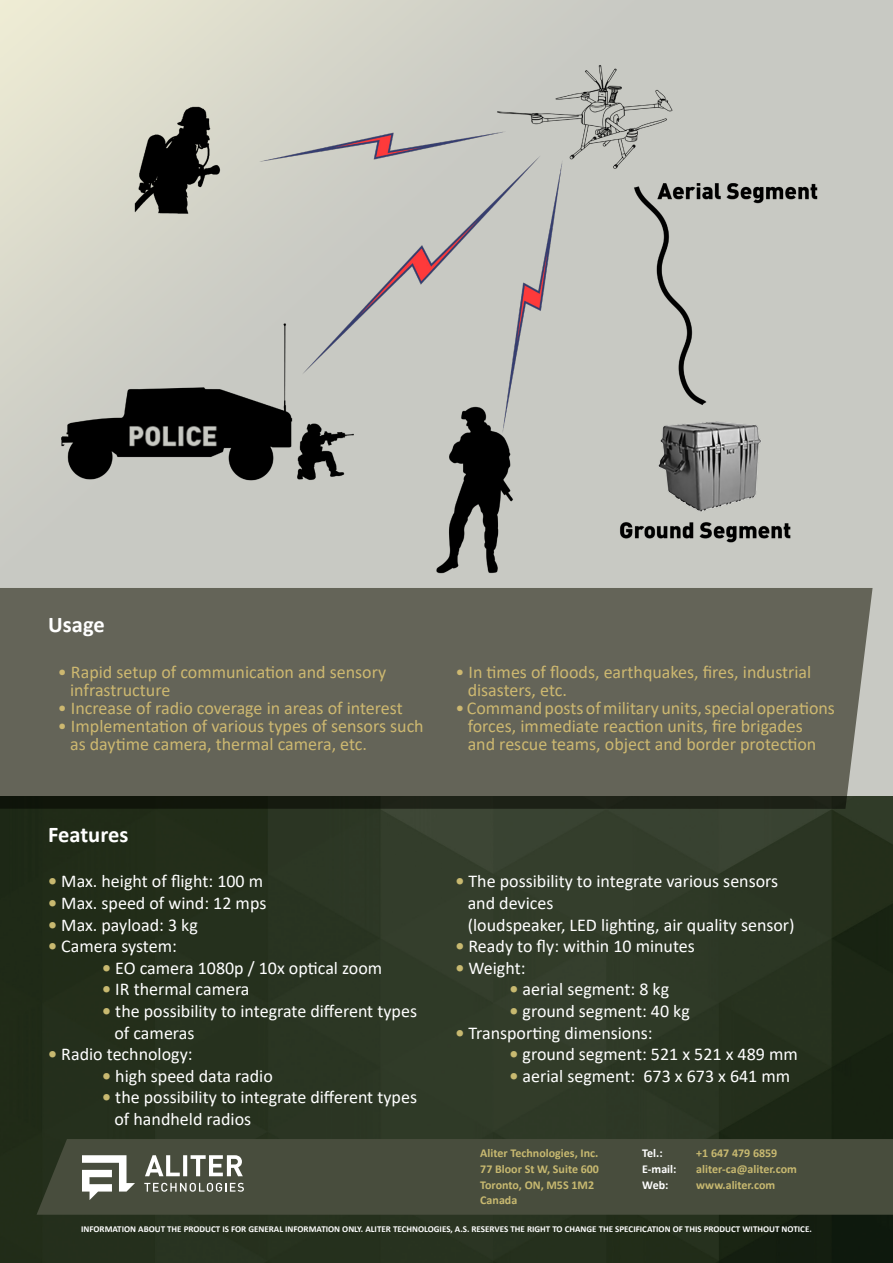
<style>
.page{position:relative;width:893px;height:1263px;background:#fff}
.page>*{position:absolute;margin:0;border:0;box-sizing:border-box;transform-origin:0 0}
.t1{font:700 22.5px "Calibri";color:#fff}
.t2{font:18px/21.6px "Calibri";color:#fff}
.t3{font:18px "Calibri";color:#cdb870}
.t4{font:700 12px "Calibri";color:#c8b970}
.t5{font:700 12px "Calibri";color:#fff}
.t6{font:700 9px "Calibri";color:#fff}
.s1{font-weight:700;color:#c8b970}
</style>
<div class="page">
<img style="left:0;top:796px;width:893px;height:467px">
<div style="left:37px;top:1139px;width:856px;height:76px;background:#484d3d"></div>
<svg style="left:145px;top:1155px;width:98px;height:21px"></svg>
<svg style="left:82px;top:1155px;width:53px;height:45px"></svg>
<svg style="left:144px;top:1183px;width:100px;height:9px"></svg>
<img style="left:54px;top:63px;width:785px;height:520px">
<svg style="left:0;top:588px;width:873px;height:221px;fill:#646458"></svg>
<p class="t1" style="left:48px;top:608px;width:58px">Usage</p>
<p class="t3" style="left:58px;top:659px;width:330px">• Rapid setup of communication and sensory</p>
<p class="t3" style="left:70px;top:677px;width:102px">infrastructure</p>
<p class="t3" style="left:58px;top:695px;width:346px">• Increase of radio coverage in areas of interest</p>
<p class="t3" style="left:58px;top:713px;width:367px">• Implementation of various types of sensors such</p>
<p class="t3" style="left:70px;top:731px;width:298px">as daytime camera, thermal camera, etc.</p>
<p class="t1" style="left:48px;top:819px;width:82px">Features</p>
<p class="t2" style="left:48px;top:870px;width:216px"><span class="s1">•</span> Max. height of flight: 100 m</p>
<p class="t2" style="left:48px;top:892px;width:220px"><span class="s1">•</span> Max. speed of wind: 12 mps</p>
<p class="t2" style="left:48px;top:913px;width:151px"><span class="s1">•</span> Max. payload: 3 kg</p>
<p class="t2" style="left:48px;top:935px;width:130px"><span class="s1">•</span> Camera system:</p>
<p class="t2" style="left:102px;top:956px;width:281px"><span class="s1">•</span> EO camera 1080p / 10x optical zoom</p>
<p class="t2" style="left:102px;top:978px;width:149px"><span class="s1">•</span> IR thermal camera</p>
<p class="t2" style="left:114px;top:1000px;width:304px;text-indent:-12px"><span class="s1">•</span> the possibility to integrate different types of cameras</p>
<p class="t2" style="left:48px;top:1043px;width:146px"><span class="s1">•</span> Radio technology:</p>
<p class="t2" style="left:102px;top:1064px;width:172px"><span class="s1">•</span> high speed data radio</p>
<p class="t2" style="left:114px;top:1086px;width:304px;text-indent:-12px"><span class="s1">•</span> the possibility to integrate different types of handheld radios</p>
<p class="t3" style="left:455px;top:659px;width:357px">• In times of floods, earthquakes, fires, industrial</p>
<p class="t3" style="left:468px;top:677px;width:101px">disasters, etc.</p>
<p class="t3" style="left:455px;top:695px;width:381px">• Command posts of military units, special operations</p>
<p class="t3" style="left:468px;top:713px;width:337px">forces, immediate reaction units, fire brigades</p>
<p class="t3" style="left:468px;top:731px;width:350px">and rescue teams, object and border protection</p>
<p class="t2" style="left:468px;top:870px;width:328px;text-indent:-12px"><span class="s1">•</span> The possibility to integrate various sensors and devices<br>(loudspeaker, LED lighting, air quality sensor)</p>
<p class="t2" style="left:455px;top:935px;width:241px"><span class="s1">•</span> Ready to fly: within 10 minutes</p>
<p class="t2" style="left:455px;top:956px;width:72px"><span class="s1">•</span> Weight:</p>
<p class="t2" style="left:509px;top:978px;width:161px"><span class="s1">•</span> aerial segment: 8 kg</p>
<p class="t2" style="left:509px;top:1000px;width:182px"><span class="s1">•</span> ground segment: 40 kg</p>
<p class="t2" style="left:455px;top:1021px;width:199px"><span class="s1">•</span> Transporting dimensions:</p>
<p class="t2" style="left:509px;top:1043px;width:290px"><span class="s1">•</span> ground segment: 521 x 521 x 489 mm</p>
<p class="t2" style="left:509px;top:1064px;width:282px"><span class="s1">•</span> aerial segment: 673 x 673 x 641 mm</p>
<p class="t4" style="left:480px;top:1144px;width:120px">Aliter Technologies, Inc.</p>
<p class="t5" style="left:642px;top:1144px;width:22px">Tel.:</p>
<p class="t4" style="left:696px;top:1144px;width:83px">+1 647 479 6859</p>
<p class="t4" style="left:480px;top:1160px;width:120px">77 Bloor St W, Suite 600</p>
<p class="t5" style="left:642px;top:1160px;width:36px">E-mail:</p>
<p class="t4" style="left:696px;top:1160px;width:102px">aliter-ca@aliter.com</p>
<p class="t4" style="left:480px;top:1176px;width:115px">Toronto, ON, M5S 1M2</p>
<p class="t5" style="left:642px;top:1176px;width:28px">Web:</p>
<p class="t4" style="left:696px;top:1176px;width:80px">www.aliter.com</p>
<p class="t4" style="left:480px;top:1192px;width:39px">Canada</p>
<p class="t6" style="left:81px;top:1223px;width:732px">INFORMATION ABOUT THE PRODUCT IS FOR GENERAL INFORMATION ONLY. ALITER TECHNOLOGIES, A.S. RESERVES THE RIGHT TO CHANGE THE SPECIFICATION OF THIS PRODUCT WITHOUT NOTICE.</p>
</div>
